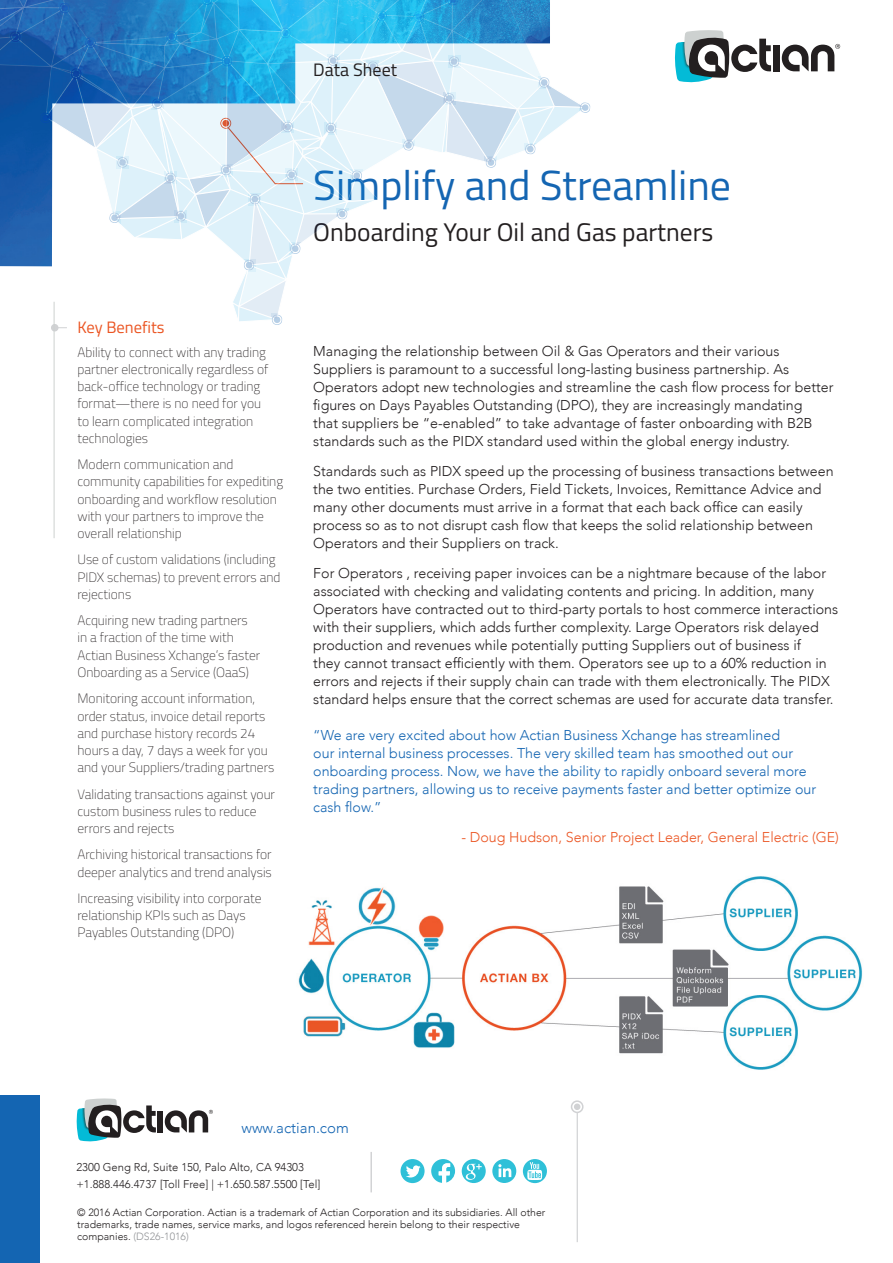
<style>
.page{position:relative;width:893px;height:1263px;background:#fff}
.page>*{position:absolute;margin:0;border:0;box-sizing:border-box;transform-origin:0 0}
.t1{font:42px "Titillium Web";color:#1465b2}
.t2{font:25.5px "Titillium Web";color:#231f20}
.t3{font:18px "Titillium Web";color:#231f20}
.t4{font:16.5px "Titillium Web";color:#eb5523}
.t5{font:300 15px "Avenir";color:#1465b2}
.body_text{font:300 14.25px/18px "Avenir";color:#231f20}
.body_text-2{font:300 14.25px/18px "Avenir";color:#1465b2}
.body_text-3{font:300 14.25px "Avenir";color:#eb5523}
.benefits{font:100 13.5px/17.2px "Titillium Web";color:#231f20}
.t6{font:300 11.25px "Avenir";color:#231f20}
.body_text-4{font:300 10.5px/12px "Avenir";color:#231f20}
.s1{color:#939598}
</style>
<div class="page">
<hr style="left:54px;top:302px;width:1px;height:236px;background:#cdd1d0">
<svg style="left:0;top:0;width:591px;height:332px"></svg>
<div style="left:773px;top:45px;width:7px;height:26px;background:#231f20"></div>
<svg style="left:782px;top:44px;width:58px;height:27px"></svg>
<svg style="left:675px;top:30px;width:96px;height:53px"></svg>
<div style="left:0;top:1095px;width:39px;height:168px;background:#1465b2"></div>
<div style="left:158px;top:1111px;width:5px;height:21px;background:#231f20"></div>
<svg style="left:165px;top:1110px;width:48px;height:22px"></svg>
<svg style="left:76px;top:1098px;width:80px;height:44px"></svg>
<div style="left:571px;top:1100px;width:13px;height:13px;border:2px solid #d1d2d4;border-radius:50%"></div>
<svg style="left:573px;top:1103px;width:8px;height:7px"></svg>
<hr style="left:577px;top:1112px;width:1px;height:130px;background:#d1d2d4">
<div style="left:523px;top:1159px;width:24px;height:24px;background:#2fc0d8;border-radius:50%"></div>
<svg style="left:527px;top:1162px;width:15px;height:18px"></svg>
<div style="left:400px;top:1159px;width:25px;height:24px;background:#2fc0d8;border-radius:50%"></div>
<svg style="left:406px;top:1165px;width:15px;height:12px"></svg>
<svg style="left:431px;top:1159px;width:24px;height:24px"></svg>
<div style="left:462px;top:1159px;width:24px;height:24px;background:#2fc0d8;border-radius:50%"></div>
<svg style="left:466px;top:1164px;width:16px;height:16px"></svg>
<div style="left:492px;top:1159px;width:24px;height:24px;background:#2fc0d8;border-radius:50%"></div>
<svg style="left:498px;top:1164px;width:13px;height:13px"></svg>
<hr style="left:371px;top:1152px;width:1px;height:40px;background:#bcbdc0">
<img style="left:298px;top:876px;width:565px;height:194px">
<h2 class="t3" style="left:313px;top:56px;width:85px">Data Sheet</h2>
<p class="t4" style="left:77px;top:316px;width:89px">Key Benefits</p>
<p class="benefits" style="left:77px;top:343px;width:192px">Ability to connect with any trading partner electronically regardless of back-office technology or trading format—there is no need for you to learn complicated integration technologies</p>
<p class="benefits" style="left:77px;top:455px;width:207px">Modern communication and community capabilities for expediting onboarding and workflow resolution with your partners to improve the overall relationship</p>
<p class="benefits" style="left:77px;top:550px;width:205px">Use of custom validations (including<br>PIDX schemas) to prevent errors and rejections</p>
<p class="benefits" style="left:77px;top:611px;width:184px">Acquiring new trading partners in a fraction of the time with<br>Actian Business Xchange’s faster<br>Onboarding as a Service (OaaS)</p>
<p class="benefits" style="left:77px;top:689px;width:198px">Monitoring account information, order status, invoice detail reports and purchase history records 24 hours a day, 7 days a week for you and your Suppliers/trading partners</p>
<p class="benefits" style="left:77px;top:784px;width:199px">Validating transactions against your custom business rules to reduce errors and rejects</p>
<p class="benefits" style="left:77px;top:845px;width:196px">Archiving historical transactions for deeper analytics and trend analysis</p>
<p class="benefits" style="left:77px;top:889px;width:185px">Increasing visibility into corporate relationship KPIs such as Days<br>Payables Outstanding (DPO)</p>
<h1 class="t1" style="left:313px;top:155px;width:419px">Simplify and Streamline</h1>
<h1 class="t2" style="left:313px;top:213px;width:402px">Onboarding Your Oil and Gas partners</h1>
<p class="body_text" style="left:313px;top:342px;width:522px">Managing the relationship between Oil &amp; Gas Operators and their various Suppliers is paramount to a successful long-lasting business partnership. As Operators adopt new technologies and streamline the cash flow process for better figures on Days Payables Outstanding (DPO), they are increasingly mandating<br>that suppliers be “e-enabled” to take advantage of faster onboarding with B2B standards such as the PIDX standard used within the global energy industry.</p>
<p class="body_text" style="left:313px;top:462px;width:522px">Standards such as PIDX speed up the processing of business transactions between the two entities. Purchase Orders, Field Tickets, Invoices, Remittance Advice and many other documents must arrive in a format that each back office can easily process so as to not disrupt cash flow that keeps the solid relationship between Operators and their Suppliers on track.</p>
<p class="body_text" style="left:313px;top:564px;width:526px">For Operators , receiving paper invoices can be a nightmare because of the labor associated with checking and validating contents and pricing. In addition, many Operators have contracted out to third-party portals to host commerce interactions with their suppliers, which adds further complexity. Large Operators risk delayed production and revenues while potentially putting Suppliers out of business if<br>they cannot transact efficiently with them. Operators see up to a 60% reduction in errors and rejects if their supply chain can trade with them electronically. The PIDX standard helps ensure that the correct schemas are used for accurate data transfer.</p>
<p class="body_text-2" style="left:313px;top:726px;width:504px">“We are very excited about how Actian Business Xchange has streamlined<br>our internal business processes. The very skilled team has smoothed out our onboarding process. Now, we have the ability to rapidly onboard several more trading partners, allowing us to receive payments faster and better optimize our cash flow.”</p>
<p class="body_text-3" style="left:461px;top:829px;width:379px">- Doug Hudson, Senior Project Leader, General Electric (GE)</p>
<p class="t5" style="left:242px;top:1118px;width:109px">www.actian.com</p>
<p class="t6" style="left:76px;top:1161px;width:229px">2300 Geng Rd, Suite 150, Palo Alto, CA 94303</p>
<p class="t6" style="left:76px;top:1177px;width:245px">+1.888.446.4737 [Toll Free] | +1.650.587.5500 [Tel]</p>
<p class="body_text-4" style="left:77px;top:1207px;width:470px">© 2016 Actian Corporation. Actian is a trademark of Actian Corporation and its subsidiaries. All other trademarks, trade names, service marks, and logos referenced herein belong to their respective companies. <span class="s1">(DS26-1016)</span></p>
</div>
